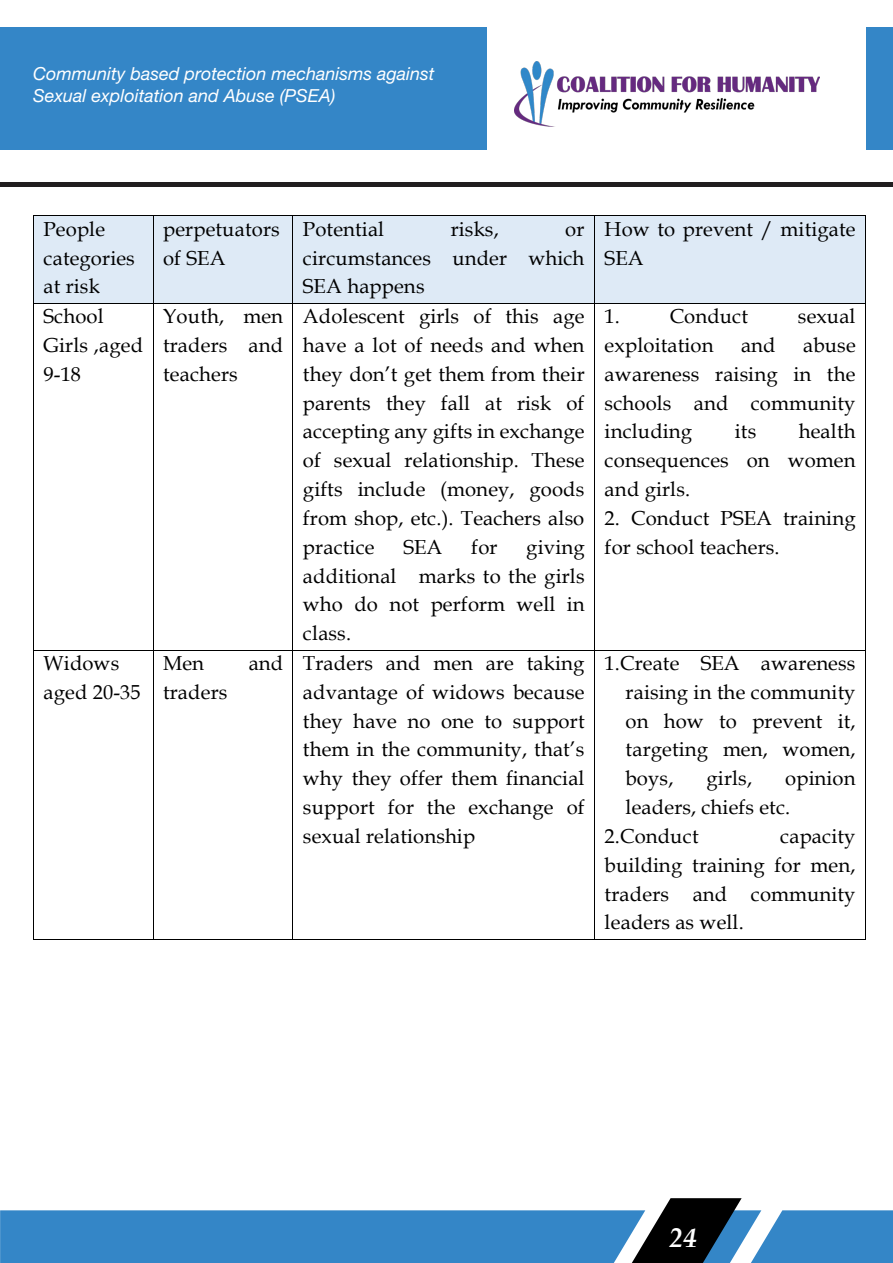
<style>
.page{position:relative;width:893px;height:1263px;background:#fff}
.page>*{position:absolute;margin:0;border:0;box-sizing:border-box;transform-origin:0 0}
.t1{font:italic 700 27px "Book Antiqua";color:#fff}
.t2{font:20.25px/28.8px "Book Antiqua";letter-spacing:.01em;color:#000;text-align:justify}
.t3{font:italic 18px/22.8px "Helvetica Neue LT Std";color:#fff}
</style>
<div class="page">
<img style="left:514px;top:62px;width:305px;height:64px">
<hr style="left:0;top:182px;width:893px;height:4px;background:#211e1f">
<div style="left:0;top:28px;width:486px;height:122px;background:#3486c7"></div>
<svg style="left:0;top:1198px;width:893px;height:65px"></svg>
<div style="left:866px;top:28px;width:27px;height:122px;background:#3486c7"></div>
<div style="left:34px;top:216px;width:119px;height:87px;background:#deeaf6"></div>
<div style="left:154px;top:216px;width:138px;height:87px;background:#deeaf6"></div>
<div style="left:293px;top:216px;width:301px;height:87px;background:#deeaf6"></div>
<div style="left:595px;top:216px;width:270px;height:87px;background:#deeaf6"></div>
<hr style="left:34px;top:215px;width:119px;height:1px;background:#000">
<hr style="left:154px;top:215px;width:138px;height:1px;background:#000">
<hr style="left:293px;top:215px;width:301px;height:1px;background:#000">
<hr style="left:595px;top:215px;width:270px;height:1px;background:#000">
<hr style="left:33px;top:216px;width:1px;height:87px;background:#000">
<hr style="left:153px;top:216px;width:1px;height:87px;background:#000">
<hr style="left:292px;top:216px;width:1px;height:87px;background:#000">
<hr style="left:594px;top:216px;width:1px;height:87px;background:#000">
<hr style="left:865px;top:216px;width:1px;height:87px;background:#000">
<hr style="left:34px;top:303px;width:119px;height:1px;background:#000">
<hr style="left:154px;top:303px;width:138px;height:1px;background:#000">
<hr style="left:293px;top:303px;width:301px;height:1px;background:#000">
<hr style="left:595px;top:303px;width:270px;height:1px;background:#000">
<hr style="left:33px;top:304px;width:1px;height:346px;background:#000">
<hr style="left:153px;top:304px;width:1px;height:346px;background:#000">
<hr style="left:292px;top:304px;width:1px;height:346px;background:#000">
<hr style="left:594px;top:304px;width:1px;height:346px;background:#000">
<hr style="left:865px;top:304px;width:1px;height:346px;background:#000">
<hr style="left:34px;top:650px;width:119px;height:1px;background:#000">
<hr style="left:154px;top:650px;width:138px;height:1px;background:#000">
<hr style="left:293px;top:650px;width:301px;height:1px;background:#000">
<hr style="left:595px;top:650px;width:270px;height:1px;background:#000">
<hr style="left:33px;top:650px;width:1px;height:289px;background:#000">
<hr style="left:34px;top:939px;width:119px;height:1px;background:#000">
<hr style="left:153px;top:650px;width:1px;height:289px;background:#000">
<hr style="left:154px;top:939px;width:138px;height:1px;background:#000">
<hr style="left:292px;top:650px;width:1px;height:289px;background:#000">
<hr style="left:293px;top:939px;width:301px;height:1px;background:#000">
<hr style="left:594px;top:650px;width:1px;height:289px;background:#000">
<hr style="left:595px;top:939px;width:270px;height:1px;background:#000">
<hr style="left:865px;top:650px;width:1px;height:289px;background:#000">
<p class="t3" style="left:33px;top:62px;width:403px">Community based protection mechanisms against<br>Sexual exploitation and Abuse (PSEA)</p>
<p class="t2" style="left:43px;top:214px;width:93px;text-align:left">People categories at risk</p>
<p class="t2" style="left:163px;top:214px;width:118px">perpetuators of SEA</p>
<p class="t2" style="left:303px;top:214px;width:83px">Potential</p>
<p class="t2" style="left:451px;top:214px;width:49px">risks,</p>
<p class="t2" style="left:303px;top:214px;width:283px;text-indent:262px">or circumstances under which SEA happens</p>
<p class="t2" style="left:605px;top:214px;width:253px">How to prevent / mitigate<br>SEA</p>
<p class="t2" style="left:43px;top:301px;width:101px;text-align:left">School<br>Girls ,aged<br>9-18</p>
<p class="t2" style="left:163px;top:301px;width:122px">Youth, men traders and teachers</p>
<p class="t2" style="left:303px;top:301px;width:283px">Adolescent girls of this age have a lot of needs and when they don’t get them from their parents they fall at risk of accepting any gifts in exchange of sexual relationship. These gifts include (money, goods from shop, etc.). Teachers also practice</p>
<p class="t2" style="left:403px;top:532px;width:40px">SEA</p>
<p class="t2" style="left:471px;top:532px;width:28px">for</p>
<p class="t2" style="left:303px;top:532px;width:283px;text-indent:223px">giving additional marks to the girls who do not perform well in class.</p>
<p class="t2" style="left:605px;top:301px;width:17px">1.</p>
<p class="t2" style="left:670px;top:301px;width:80px">Conduct</p>
<p class="t2" style="left:798px;top:301px;width:59px">sexual</p>
<p class="t2" style="left:605px;top:330px;width:110px">exploitation</p>
<p class="t2" style="left:741px;top:330px;width:36px">and</p>
<p class="t2" style="left:605px;top:330px;width:253px;text-indent:198px">abuse awareness raising in the schools and community including</p>
<p class="t2" style="left:605px;top:417px;width:252px;text-indent:194px">health consequences on women and girls.</p>
<p class="t2" style="left:605px;top:503px;width:253px">2. Conduct PSEA training for school teachers.</p>
<p class="t2" style="left:735px;top:417px;width:23px">its</p>
<p class="t2" style="left:43px;top:648px;width:99px">Widows aged 20-35</p>
<p class="t2" style="left:163px;top:648px;width:42px">Men</p>
<p class="t2" style="left:249px;top:648px;width:36px">and</p>
<p class="t2" style="left:163px;top:677px;width:66px">traders</p>
<p class="t2" style="left:303px;top:648px;width:283px">Traders and men are taking advantage of widows because they have no one to support them in the community, that’s why they offer them financial support for the exchange of sexual relationship</p>
<p class="t2" style="left:625px;top:648px;width:232px;text-indent:-21px">1.Create SEA awareness raising in the community on how to prevent it, targeting men, women, boys,</p>
<p class="t2" style="left:706px;top:763px;width:47px">girls,</p>
<p class="t2" style="left:785px;top:763px;width:72px">opinion</p>
<p class="t2" style="left:625px;top:792px;width:166px">leaders, chiefs etc.</p>
<p class="t2" style="left:605px;top:821px;width:95px">2.Conduct</p>
<p class="t2" style="left:605px;top:821px;width:252px;text-indent:176px">capacity building training for men, traders and community leaders as well.</p>
<h1 class="t1" style="left:670px;top:1219px;width:28px">24</h1>
</div>
